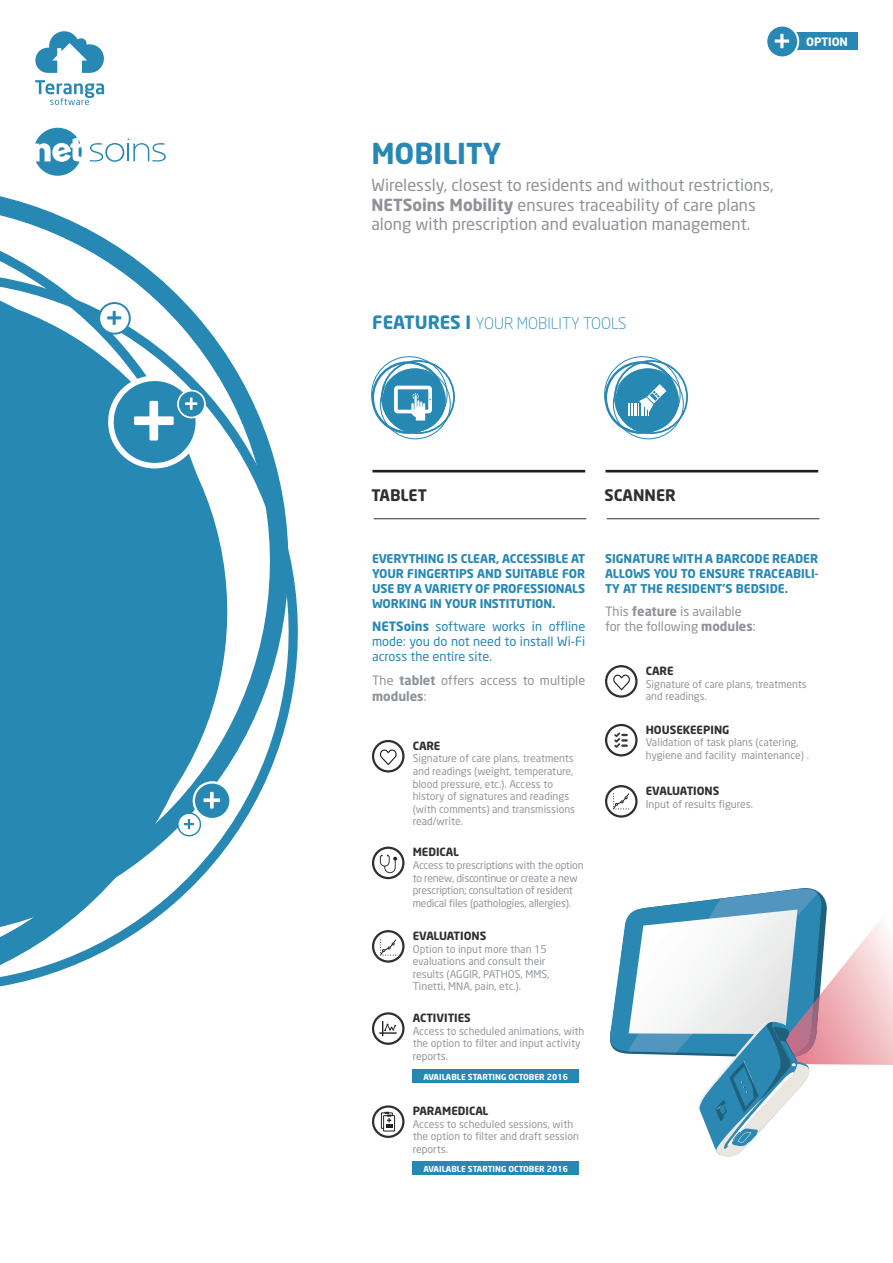
<style>
.page{position:relative;width:893px;height:1263px;background:#fff}
.page>*{position:absolute;margin:0;border:0;box-sizing:border-box;transform-origin:0 0}
.t1{font:700 28.5px "Neo Sans";color:#2788b4}
.t2{font:16.5px/19.5px "Neo Sans";color:#8f9398}
.t3{font:300 15.75px "Neo Sans";color:#2788b4}
.t4{font:700 15.75px "Neo Sans";color:#312f30}
.t5{font:12.75px/16.5px "Neo Sans";color:#8f9398}
.t6{font:12.75px/15px "Neo Sans";color:#2788b4;text-align:justify}
.t7{font:700 12px/15px "Neo Sans";letter-spacing:-.01em;color:#2788b4;text-align:justify}
.t8{font:700 11.4px "Neo Sans";color:#fff}
.t9{font:700 11.25px "Neo Sans";color:#312f30}
.t10{font:10.5px/12.6px "Neo Sans";color:#94979b}
.t11{font:10.5px/12.6px "Neo Sans";letter-spacing:-.02em;color:#94979b}
.t12{font:700 8.25px "Neo Sans";color:#fff}
.s1{font-weight:700}
.s2{font-weight:700;font-size:18.15px}
</style>
<div class="page">
<svg style="left:610px;top:888px;width:283px;height:269px"></svg>
<div style="left:372px;top:930px;width:32px;height:33px;border:2px solid #312f30;border-radius:50%"></div>
<div style="left:605px;top:785px;width:33px;height:33px;border:2px solid #312f30;border-radius:50%"></div>
<div style="left:605px;top:724px;width:33px;height:32px;border:2px solid #312f30;border-radius:50%"></div>
<div style="left:372px;top:1012px;width:32px;height:33px;border:2px solid #312f30;border-radius:50%"></div>
<div style="left:372px;top:1105px;width:32px;height:33px;border:2px solid #312f30;border-radius:50%"></div>
<hr style="left:372px;top:470px;width:213px;height:2px;background:#231f20">
<hr style="left:605px;top:470px;width:213px;height:2px;background:#231f20">
<div style="left:382px;top:368px;width:64px;height:64px;background:#2788b4;border-radius:50%"></div>
<div style="left:372px;top:361px;width:72px;height:73px;border:2px solid #2788b4;border-radius:50%"></div>
<div style="left:381px;top:360px;width:74px;height:74px;border:2px solid #2788b4;border-radius:50%"></div>
<div style="left:380px;top:368px;width:71px;height:71px;border:1px solid #2788b4;border-radius:50%"></div>
<div style="left:615px;top:368px;width:64px;height:64px;background:#2788b4;border-radius:50%"></div>
<div style="left:605px;top:361px;width:72px;height:73px;border:2px solid #2788b4;border-radius:50%"></div>
<div style="left:614px;top:360px;width:74px;height:74px;border:2px solid #2788b4;border-radius:50%"></div>
<div style="left:613px;top:368px;width:71px;height:71px;border:1px solid #2788b4;border-radius:50%"></div>
<svg style="left:394px;top:386px;width:38px;height:34px"></svg>
<hr style="left:374px;top:518px;width:212px;height:1px;background:#312f30">
<hr style="left:607px;top:518px;width:212px;height:1px;background:#312f30">
<svg style="left:628px;top:384px;width:38px;height:32px"></svg>
<div style="left:372px;top:740px;width:32px;height:32px;border:2px solid #312f30;border-radius:50%"></div>
<svg style="left:380px;top:749px;width:17px;height:16px"></svg>
<div style="left:605px;top:665px;width:33px;height:33px;border:2px solid #312f30;border-radius:50%"></div>
<svg style="left:613px;top:675px;width:17px;height:15px"></svg>
<div style="left:372px;top:846px;width:32px;height:33px;border:2px solid #312f30;border-radius:50%"></div>
<svg style="left:380px;top:855px;width:17px;height:18px"></svg>
<svg style="left:381px;top:1112px;width:14px;height:19px"></svg>
<svg style="left:379px;top:1021px;width:18px;height:15px"></svg>
<svg style="left:614px;top:732px;width:14px;height:16px"></svg>
<svg style="left:380px;top:939px;width:16px;height:16px"></svg>
<svg style="left:613px;top:793px;width:16px;height:16px"></svg>
<svg style="left:35px;top:31px;width:69px;height:42px"></svg>
<svg style="left:35px;top:80px;width:69px;height:25px"></svg>
<div style="left:782px;top:33px;width:76px;height:17px;background:#2788b4"></div>
<div style="left:766px;top:26px;width:32px;height:31px;background:#2788b4;border-radius:50%"></div>
<div style="left:765px;top:25px;width:34px;height:33px;border:2px solid #fff;border-radius:50%"></div>
<svg style="left:775px;top:34px;width:14px;height:14px"></svg>
<svg style="left:35px;top:128px;width:45px;height:14px"></svg>
<svg style="left:0;top:142px;width:166px;height:93px"></svg>
<svg style="left:0;top:235px;width:298px;height:752px"></svg>
<div style="left:111px;top:378px;width:87px;height:88px;background:#2788b4;border-radius:50%"></div>
<div style="left:108px;top:375px;width:93px;height:93px;border:6px solid #fff;border-radius:50%"></div>
<svg style="left:134px;top:401px;width:40px;height:39px"></svg>
<div style="left:178px;top:391px;width:27px;height:26px;background:#2788b4;border-radius:50%"></div>
<div style="left:177px;top:390px;width:29px;height:28px;border:2px solid #fff;border-radius:50%"></div>
<svg style="left:185px;top:398px;width:12px;height:12px"></svg>
<svg style="left:194px;top:782px;width:37px;height:37px"></svg>
<div style="left:193px;top:781px;width:39px;height:39px;border:2px solid #fff;border-radius:50%"></div>
<svg style="left:204px;top:792px;width:16px;height:16px"></svg>
<svg style="left:178px;top:813px;width:22px;height:23px"></svg>
<div style="left:177px;top:812px;width:24px;height:24px;border:1px solid #2788b4;border-radius:50%"></div>
<svg style="left:184px;top:819px;width:10px;height:10px"></svg>
<svg style="left:99px;top:303px;width:31px;height:31px"></svg>
<div style="left:98px;top:302px;width:33px;height:33px;border:2px solid #2788b4;border-radius:50%"></div>
<svg style="left:107px;top:311px;width:14px;height:14px"></svg>
<div style="left:413px;top:1069px;width:166px;height:14px;background:#2788b4"></div>
<div style="left:413px;top:1161px;width:166px;height:14px;background:#2788b4"></div>
<p class="t8" style="left:806px;top:35px;width:43px">OPTION</p>
<h1 class="t1" style="left:371px;top:135px;width:131px">MOBILITY</h1>
<h2 class="t2" style="left:371px;top:175px;width:404px">Wirelessly, closest to residents and without restrictions,<br><span class="s1">NETSOINS MOBILITY</span> ensures traceability of care plans along with prescription and evaluation management.</h2>
<h3 class="t3" style="left:372px;top:314px;width:256px"><span class="s2">FEATURES I</span> YOUR MOBILITY TOOLS</h3>
<h3 class="t4" style="left:371px;top:485px;width:57px">TABLET</h3>
<h3 class="t4" style="left:604px;top:485px;width:73px">SCANNER</h3>
<p class="t7" style="left:372px;top:550px;width:215px">EVERYTHING IS CLEAR, ACCESSIBLE AT YOUR FINGERTIPS AND SUITABLE FOR USE BY A VARIETY OF PROFESSIONALS WORKING IN YOUR INSTITUTION.</p>
<p class="t6" style="left:372px;top:619px;width:215px"><span class="s1">NETSOINS</span> software works in offline mode: you do not need to install Wi-fi across the entire site.</p>
<p class="t5" style="left:372px;top:672px;width:215px">the <span class="s1">TABLET</span> offers access to multiple<br><span class="s1">MODULES</span>:</p>
<p class="t9" style="left:413px;top:738px;width:29px">CARE</p>
<p class="t10" style="left:413px;top:752px;width:164px">signature of care plans, treatments and readings (weight, temperature, blood pressure, etc.). Access to history of signatures and readings (with comments) and transmissions read/write.</p>
<p class="t9" style="left:413px;top:845px;width:48px">MEDICAL</p>
<p class="t11" style="left:413px;top:859px;width:172px">Access to prescriptions with the option to renew, discontinue or create a new prescription; consultation of resident medical files (pathologies, allergies).</p>
<p class="t9" style="left:413px;top:928px;width:75px">EVALUATIONS</p>
<p class="t10" style="left:413px;top:942px;width:138px">option to input more than 15 evaluations and consult their results (Aggir, pAthos, mms, tinetti, mnA, pain, etc.).</p>
<p class="t9" style="left:413px;top:1011px;width:60px">ACTIVITIES</p>
<p class="t10" style="left:413px;top:1024px;width:173px">Access to scheduled animations, with the option to filter and input activity reports.</p>
<p class="t12" style="left:423px;top:1071px;width:146px">AVAILABLE STARTING OCTOBER 2016</p>
<p class="t9" style="left:413px;top:1104px;width:77px">PARAMEDICAL</p>
<p class="t10" style="left:413px;top:1117px;width:168px">Access to scheduled sessions, with the option to filter and draft session reports.</p>
<p class="t12" style="left:423px;top:1163px;width:146px">AVAILABLE STARTING OCTOBER 2016</p>
<p class="t7" style="left:605px;top:550px;width:215px">SIGNATURE WITH A BARCODE READER ALLOWS YOU TO ENSURE TRACEABILI-TY AT THE RESIDENT’S BEDSIDE.</p>
<p class="t5" style="left:605px;top:604px;width:152px;line-height:15px">this <span class="s1">FEATURE</span> is available for the following <span class="s1">MODULES</span>:</p>
<p class="t9" style="left:646px;top:663px;width:29px">CARE</p>
<p class="t10" style="left:646px;top:677px;width:163px">signature of care plans, treatments and readings.</p>
<p class="t9" style="left:646px;top:722px;width:85px">HOUSEKEEPING</p>
<p class="t10" style="left:646px;top:736px;width:165px">validation of task plans (catering, hygiene and facility maintenance) .</p>
<p class="t9" style="left:646px;top:783px;width:75px">EVALUATIONS</p>
<p class="t10" style="left:646px;top:797px;width:109px">input of results figures.</p>
</div>
